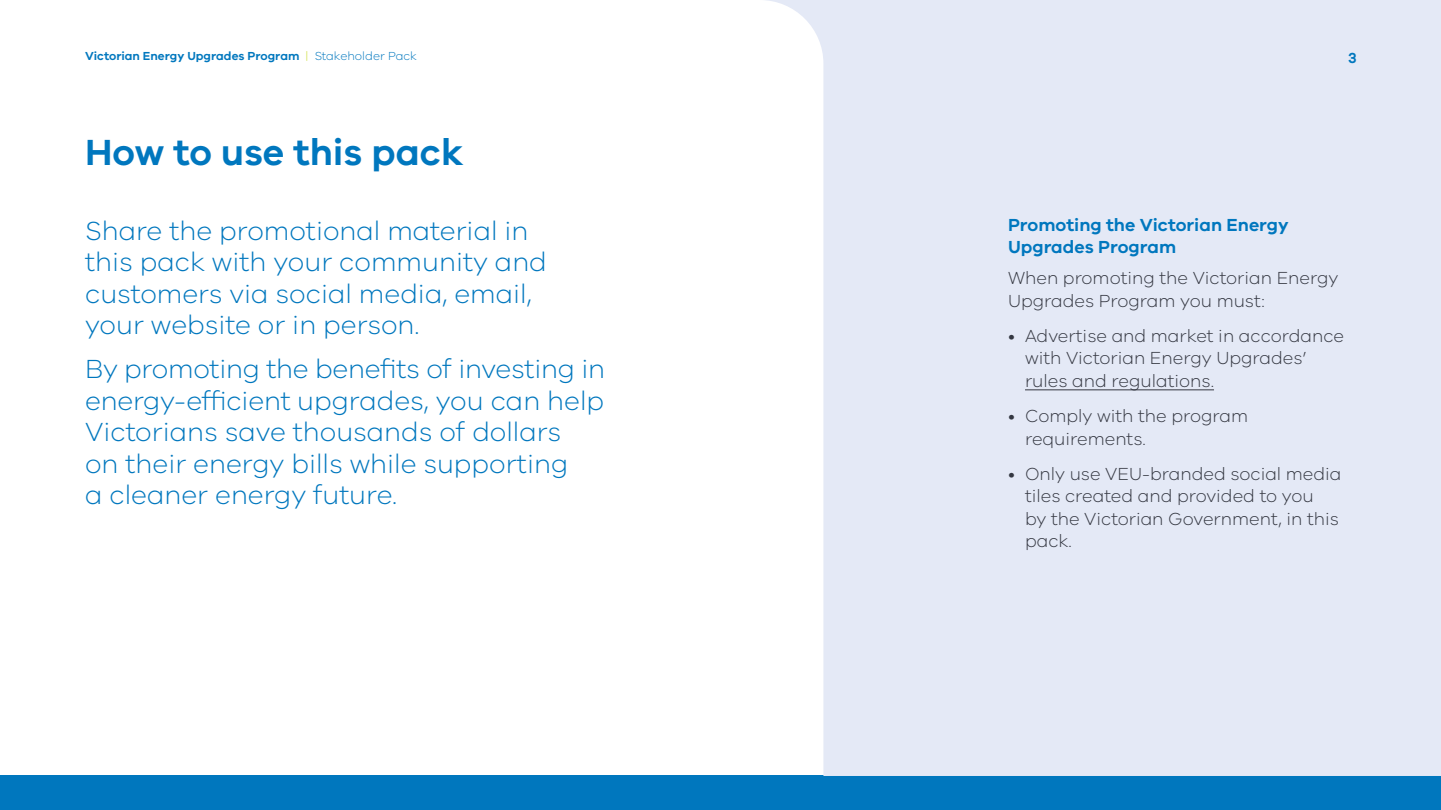
<style>
.page{position:relative;width:1441px;height:810px;background:#fff}
.page>*{position:absolute;margin:0;border:0;box-sizing:border-box;transform-origin:0 0}
.t1{font:600 37.5px "VIC";color:#0077be}
.t2{font:300 27px/31.5px "VIC";color:#0077be}
.t3{font:300 18px/22.5px "VIC";color:#343741}
.t4{font:600 18px/22.5px "VIC";color:#0077be}
.t5{font:600 15px "VIC";color:#0077be}
.t6{font:600 12px "VIC";color:#0077be}
.s1{font-weight:300;color:#cadb2e}
.s2{font-weight:300}
</style>
<div class="page">
<div style="left:0;top:776px;width:1440px;height:34px;background:#0077be"></div>
<svg style="left:753px;top:0;width:687px;height:776px;background:#e6ebf6"></svg>
<hr style="left:1024px;top:390px;width:189px;height:1px;background:#343741">
<p class="t6" style="left:85px;top:48px;width:333px">Victorian Energy Upgrades Program <span class="s1">|</span> <span class="s2">Stakeholder Pack</span></p>
<h1 class="t1" style="left:85px;top:130px;width:380px">How to use this pack</h1>
<p class="t2" style="left:85px;top:214px;width:463px">Share the promotional material in this pack with your community and customers via social media, email, your website or in person.</p>
<p class="t2" style="left:85px;top:353px;width:521px">By promoting the benefits of investing in energy-efficient upgrades, you can help Victorians save thousands of dollars<br>on their energy bills while supporting<br>a cleaner energy future.</p>
<p class="t5" style="left:1348px;top:49px;width:10px">3</p>
<p class="t4" style="left:1007px;top:213px;width:282px">Promoting the Victorian Energy<br>Upgrades Program</p>
<p class="t3" style="left:1007px;top:266px;width:332px">When promoting the Victorian Energy<br>Upgrades Program you must:</p>
<p class="t3" style="left:1024px;top:324px;width:320px;text-indent:-17px">• Advertise and market in accordance with Victorian Energy Upgrades’ rules and regulations.</p>
<p class="t3" style="left:1024px;top:404px;width:225px;text-indent:-17px">• Comply with the program requirements.</p>
<p class="t3" style="left:1024px;top:462px;width:318px;text-indent:-17px">• Only use VEU-branded social media tiles created and provided to you<br>by the Victorian Government, in this pack.</p>
</div>
